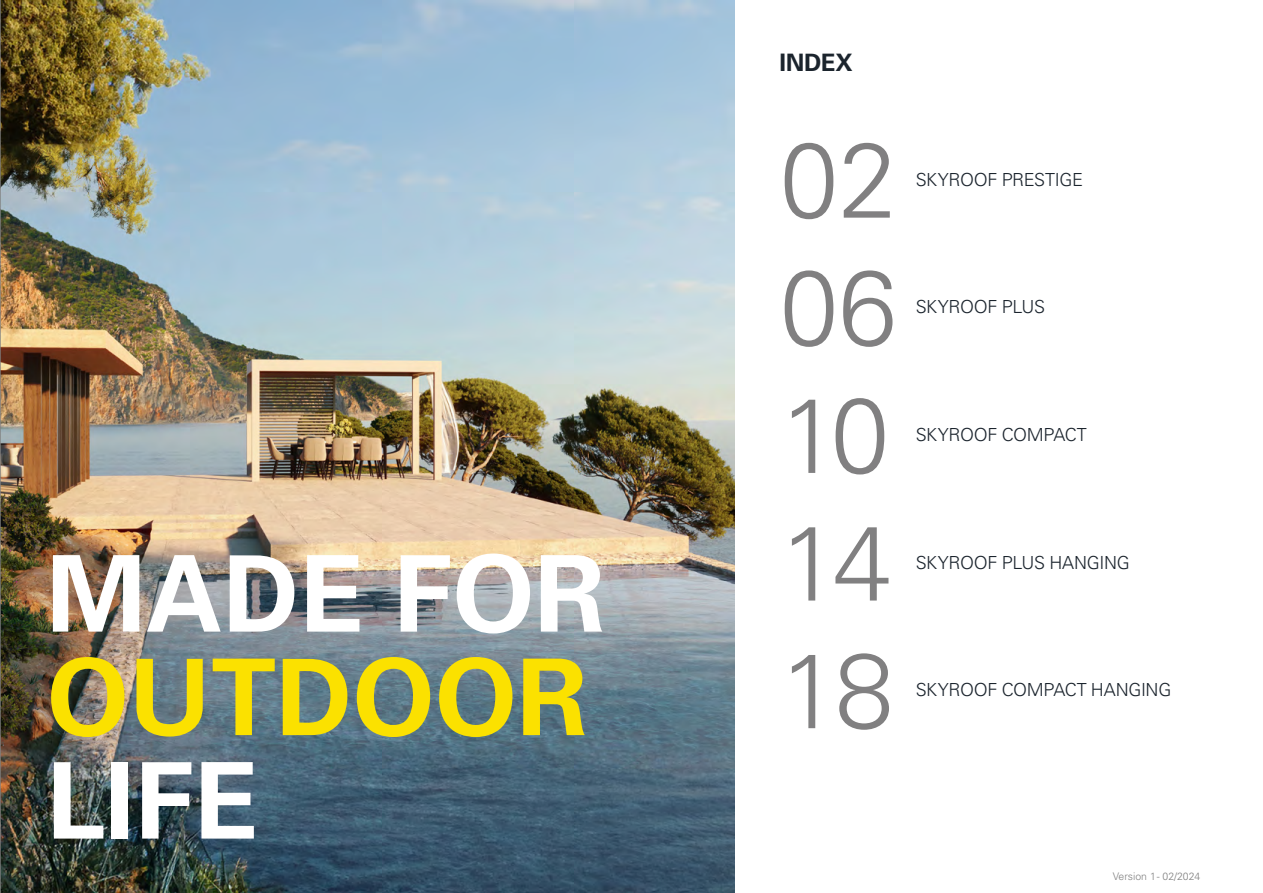
<style>
.page{position:relative;width:1263px;height:893px;background:#fff}
.page>*{position:absolute;margin:0;border:0;box-sizing:border-box;transform-origin:0 0}
.t1{font:700 105.75px "Univers LT Pro 65";color:#fff}
.t2{font:300 105.75px "Univers LT Pro 45";letter-spacing:-.035em;color:#818081}
.t3{font:700 105.75px "Univers LT Pro 65";color:#fbe100}
.t4{font:700 24px "Univers LT Pro 65";letter-spacing:-.015em;color:#1b242d}
.t5{font:300 18px "Univers LT Pro 45";letter-spacing:-.02em;color:#1b242d}
.t6{font:300 10.5px "Univers LT Pro 45";color:#808080}
</style>
<div class="page">
<img style="left:1px;top:0;width:733px;height:893px">
<hr style="left:0;top:0;width:1px;height:893px;background:#808080">
<h1 class="t1" style="left:47px;top:520px;width:560px">MADE FOR</h1>
<h1 class="t3" style="left:47px;top:623px;width:542px">OUTDOOR</h1>
<h1 class="t1" style="left:47px;top:727px;width:213px">LIFE</h1>
<h2 class="t4" style="left:780px;top:46px;width:75px">INDEX</h2>
<h1 class="t2" style="left:780px;top:111px;width:119px">02</h1>
<h1 class="t2" style="left:780px;top:238px;width:119px">06</h1>
<h1 class="t2" style="left:780px;top:366px;width:111px">10</h1>
<h1 class="t2" style="left:780px;top:494px;width:114px">14</h1>
<h1 class="t2" style="left:780px;top:621px;width:115px">18</h1>
<p class="t5" style="left:916px;top:168px;width:169px">SKYROOF PRESTIGE</p>
<p class="t5" style="left:916px;top:295px;width:131px">SKYROOF PLUS</p>
<p class="t5" style="left:916px;top:423px;width:172px">SKYROOF COMPACT</p>
<p class="t5" style="left:916px;top:551px;width:216px">SKYROOF PLUS HANGING</p>
<p class="t5" style="left:916px;top:678px;width:257px">SKYROOF COMPACT HANGING</p>
<p class="t6" style="left:1113px;top:869px;width:89px">Version 1 - 02/2024</p>
</div>
